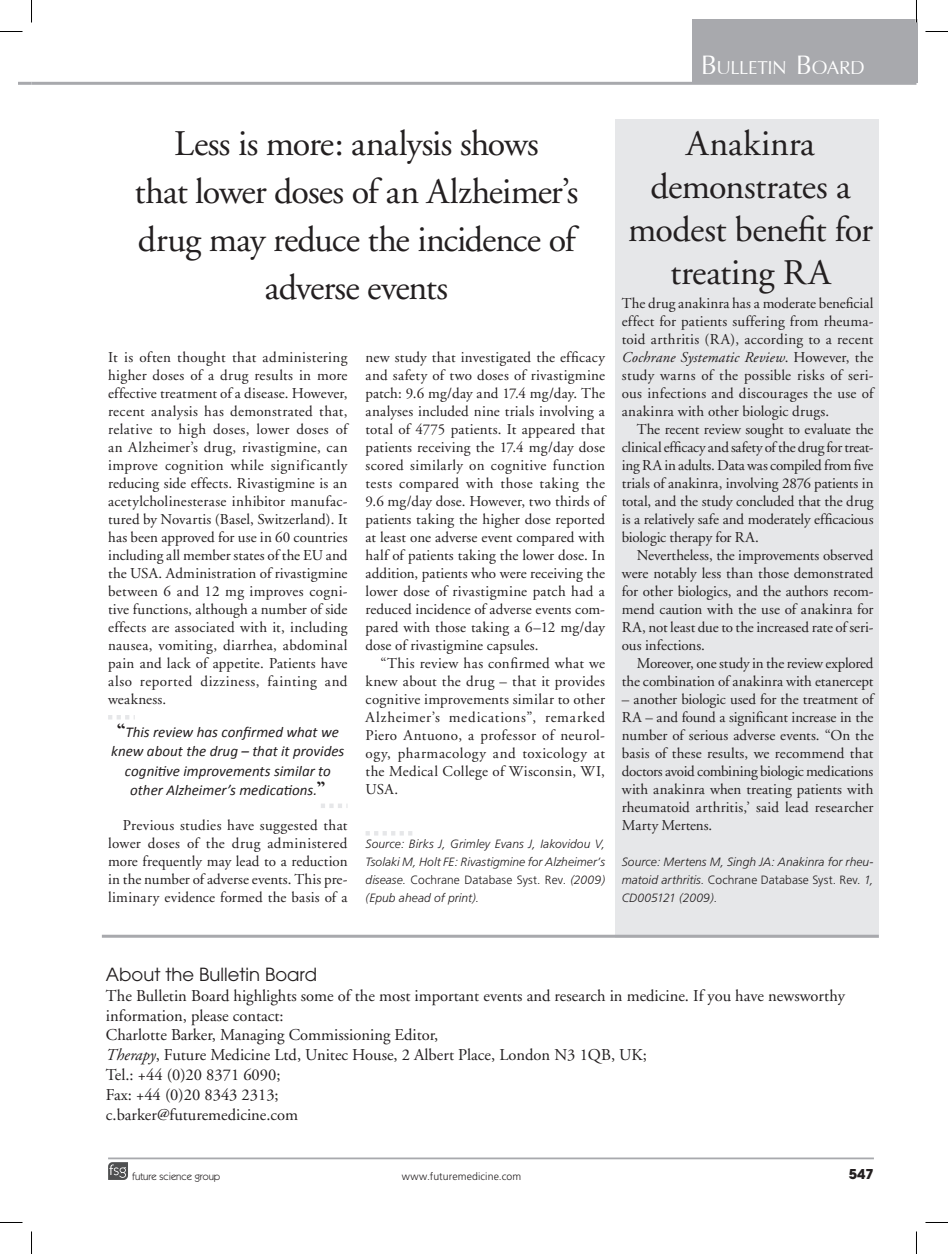
<style>
.page{position:relative;width:948px;height:1254px;background:#fff}
.page>*{position:absolute;margin:0;border:0;box-sizing:border-box;transform-origin:0 0}
.t1{font:36px/43.2px "Adobe Garamond";letter-spacing:-.02em;color:#231f20;text-align:center}
.t2{font:29.4px "Iris UPC";letter-spacing:-.02em;color:#fff}
.t3{font:18px "Avant Garde";color:#231f20}
.t4{font:16.5px/19.8px "Adobe Garamond";color:#231f20}
.t5{font:15px/18px "Adobe Garamond";letter-spacing:.005em;color:#231f20;text-align:justify}
.t6{font:italic 15px/19.5px "Calibri";color:#231f20;text-align:center}
.t7{font:15px/18px "Adobe Garamond";letter-spacing:-.015em;color:#231f20;text-align:right}
.t8{font:700 13.5px "Avant Garde";color:#231f20}
.t9{font:italic 300 12px/18px "Frutiger";letter-spacing:.005em;color:#231f20;text-align:justify}
.t10{font:300 10.5px "Frutiger";letter-spacing:.01em;color:#231f20}
.t11{font:10.5px "Itc Kabel";color:#231f20}
.s1{font-size:42px}
.s2{font-family:"Californian FB";font-weight:700;font-style:normal;font-size:21px}
.s3{font-style:normal}
.s4{font-style:italic}
</style>
<div class="page">
<svg style="left:19px;top:82px;width:12px;height:3px"></svg>
<hr style="left:108px;top:1157px;width:765px;height:2px;background:#a8a9ad">
<svg style="left:108px;top:1162px;width:20px;height:18px"></svg>
<hr style="left:32px;top:82px;width:884px;height:3px;background:#a8a9ad">
<div style="left:692px;top:19px;width:225px;height:64px;background:#a8a9ad"></div>
<div style="left:615px;top:119px;width:263px;height:818px;background:#e6e7e9"></div>
<svg style="left:108px;top:715px;width:27px;height:4px"></svg>
<svg style="left:321px;top:803px;width:26px;height:5px"></svg>
<svg style="left:365px;top:831px;width:47px;height:4px"></svg>
<hr style="left:102px;top:934px;width:776px;height:3px;background:#a8a9ad">
<hr style="left:915px;top:0;width:2px;height:23px;background:#fff">
<svg style="left:0;top:31px;width:22px;height:1px"></svg>
<svg style="left:925px;top:31px;width:22px;height:1px"></svg>
<svg style="left:0;top:1222px;width:22px;height:1px"></svg>
<svg style="left:925px;top:1222px;width:22px;height:1px"></svg>
<svg style="left:31px;top:0;width:1px;height:23px"></svg>
<svg style="left:31px;top:1231px;width:1px;height:23px"></svg>
<svg style="left:916px;top:0;width:1px;height:23px"></svg>
<svg style="left:916px;top:1231px;width:1px;height:23px"></svg>
<h2 class="t2" style="left:700px;top:46px;width:165px"><span class="s1">B</span>ulletin <span class="s1">B</span>oard</h2>
<h1 class="t1" style="left:134px;top:120px;width:445px;line-height:48px">Less is more: analysis shows<br>that lower doses of an Alzheimer’s drug may reduce the incidence of adverse events</h1>
<p class="t5" style="left:108px;top:349px;width:241px">It is often thought that administering higher doses of a drug results in more effective treatment of a disease. However, recent analysis has demonstrated that, relative to high doses, lower doses of an Alzheimer’s drug, rivastigmine, can improve cognition while significantly reducing side effects. Rivastigmine is an acetylcholinesterase inhibitor manufac&shy;tured by Novartis (Basel, Switzerland). It has been approved for use in 60 countries including all member states of the EU and the USA. Administration of rivastigmine between 6 and 12 mg improves cogni&shy;tive functions, although a number of side effects are associated with it, including nausea, vomiting, diarrhea, abdominal pain and lack of appetite. Patients have also reported dizziness, fainting and weakness.</p>
<p class="t6" style="left:111px;top:721px;width:235px"><span class="s2">“</span>This review has confirmed what we knew about the drug – that it provides cognitive improvements similar to other Alzheimer’s medications.<span class="s2">”</span></p>
<p class="t5" style="left:108px;top:817px;width:241px;text-indent:15px">Previous studies have suggested that lower doses of the drug administered more frequently may lead to a reduction in the number of adverse events. This pre&shy;liminary evidence formed the basis of a</p>
<p class="t5" style="left:365px;top:349px;width:241px">new study that investigated the efficacy and safety of two doses of rivastigmine patch: 9.6 mg/day and 17.4 mg/day. The analyses included nine trials involving a total of 4775 patients. It appeared that patients receiving the 17.4 mg/day dose scored similarly on cognitive function tests compared with those taking the 9.6 mg/day dose. However, two thirds of patients taking the higher dose reported at least one adverse event compared with half of patients taking the lower dose. In addition, patients who were receiving the lower dose of rivastigmine patch had a reduced incidence of adverse events com&shy;pared with those taking a 6–12 mg/day dose of rivastigmine capsules.</p>
<p class="t5" style="left:365px;top:655px;width:241px;text-indent:15px">“This review has confirmed what we knew about the drug – that it provides cognitive improvements similar to other Alzheimer’s medications”, remarked Piero Antuono, a professor of neurol&shy;ogy, pharmacology and toxicology at the Medical College of Wisconsin, WI, USA.</p>
<p class="t9" style="left:365px;top:835px;width:241px">Source: Birks J, Grimley Evans J, Iakovidou V, Tsolaki M, Holt FE: Rivastigmine for Alzheimer’s disease. <span class="s3">Cochrane Database Syst. Rev.</span> (2009) (Epub ahead of print).</p>
<h1 class="t1" style="left:628px;top:123px;width:246px">Anakinra demonstrates a modest benefit for treating RA</h1>
<p class="t5" style="left:621px;top:295px;width:253px">The drug anakinra has a moderate beneficial effect for patients suffering from rheuma&shy;toid arthritis (RA), according to a recent <span class="s4">Cochrane Systematic Review</span>. However, the study warns of the possible risks of seri&shy;ous infections and discourages the use of anakinra with other biologic drugs.</p>
<p class="t5" style="left:621px;top:421px;width:253px;text-indent:15px">The recent review sought to evaluate the clinical efficacy and safety of the drug for treat&shy;ing RA in adults. Data was compiled from five trials of anakinra, involving 2876 patients in total, and the study concluded that the drug is a relatively safe and moderately efficacious biologic therapy for RA.</p>
<p class="t5" style="left:621px;top:547px;width:253px;text-indent:15px">Nevertheless, the improvements observed were notably less than those demonstrated for other biologics, and the authors recom&shy;mend caution with the use of anakinra for RA, not least due to the increased rate of seri&shy;ous infections.</p>
<p class="t7" style="left:621px;top:655px;width:253px">Moreover, one study in the review explored the combination of anakinra with etanercept</p>
<p class="t5" style="left:621px;top:691px;width:253px">– another biologic used for the treatment of RA – and found a significant increase in the number of serious adverse events. “On the basis of these results, we recommend that doctors avoid combining biologic medications with anakinra when treating patients with rheumatoid arthritis,’ said lead researcher Marty Mertens.</p>
<p class="t9" style="left:621px;top:853px;width:253px">Source: Mertens M, Singh JA: Anakinra for rheu&shy;matoid arthritis. <span class="s3">Cochrane Database Syst. Rev.</span> 1, CD005121 (2009).</p>
<p class="t3" style="left:106px;top:963px;width:213px">About the Bulletin Board</p>
<p class="t4" style="left:106px;top:986px;width:740px">The Bulletin Board highlights some of the most important events and research in medicine. If you have newsworthy information, please contact:<br>Charlotte Barker, Managing Commissioning Editor,<br><span class="s4">Therapy</span>, Future Medicine Ltd, Unitec House, 2 Albert Place, London N3 1QB, UK;<br>Tel.: +44 (0)20 8371 6090;<br>Fax: +44 (0)20 8343 2313;<br>c.barker@futuremedicine.com</p>
<p class="t11" style="left:132px;top:1170px;width:90px">future science group</p>
<p class="t10" style="left:401px;top:1170px;width:121px">www.futuremedicine.com</p>
<p class="t8" style="left:848px;top:1164px;width:27px">547</p>
</div>
